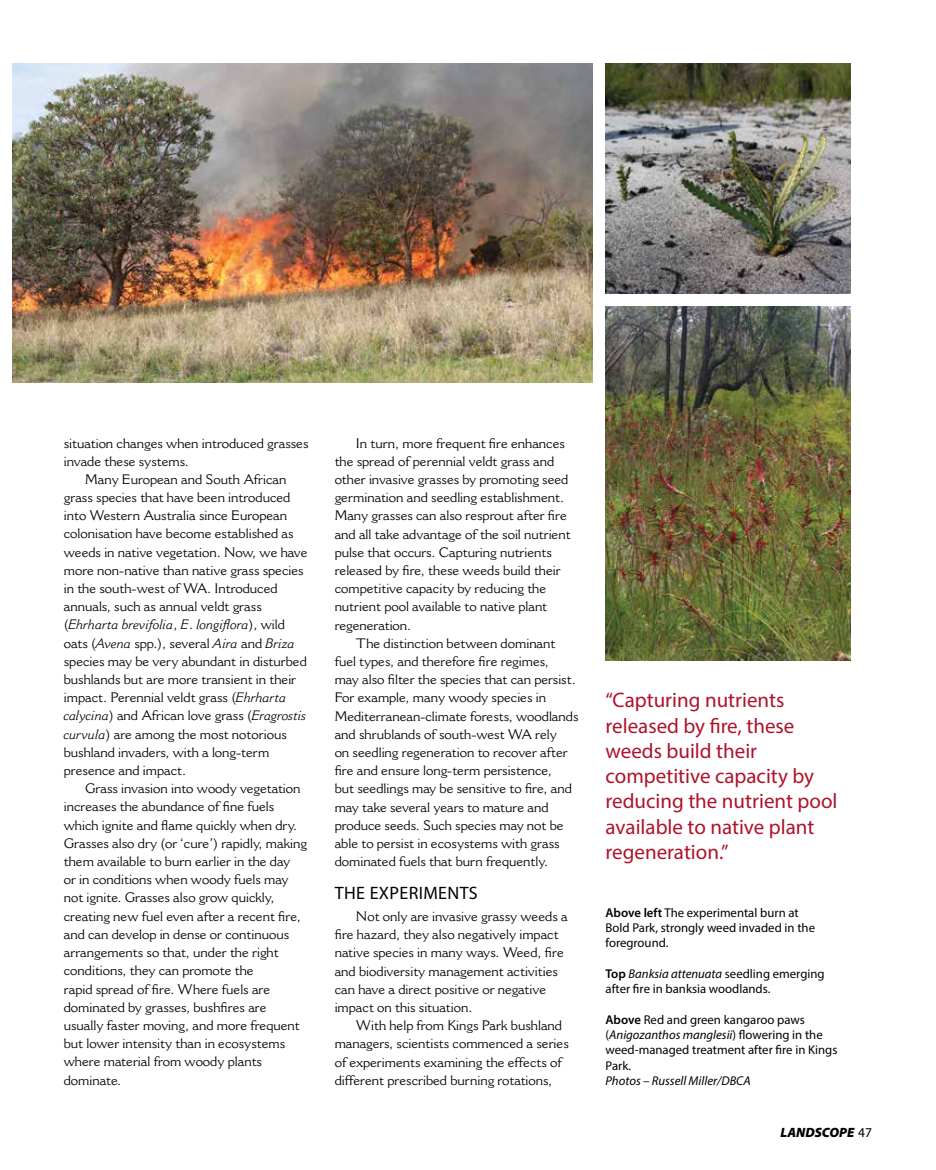
<style>
.page{position:relative;width:936px;height:1170px;background:#fff}
.page>*{position:absolute;margin:0;border:0;box-sizing:border-box;transform-origin:0 0}
.t1{font:21px/25.2px "Myriad Pro";color:#ae132a}
.t2{font:18px "Myriad Pro";letter-spacing:.02em;color:#000}
.t3{font:13.5px/18.1px "Cantoria";color:#000}
.t4{font:italic 13.5px "Cantoria";color:#000}
.t5{font:italic 900 13.5px "Myriad Pro";color:#000}
.t6{font:12.75px/15.3px "Myriad Pro";color:#000}
.t7{font:italic 12.75px "Myriad Pro";color:#000}
.s1{font-style:normal}
.s2{font-style:italic}
.s3{font-weight:600}
.s4{font-weight:400;font-style:normal}
</style>
<div class="page">
<img style="left:13px;top:64px;width:579px;height:319px">
<img style="left:605px;top:306px;width:245px;height:354px">
<img style="left:605px;top:64px;width:245px;height:229px">
<p class="t3" style="left:64px;top:433px;width:246px">situation changes when introduced grasses</p>
<p class="t3" style="left:64px;top:452px;width:127px">invade these systems.</p>
<p class="t3" style="left:85px;top:470px;width:203px">Many European and South African</p>
<p class="t3" style="left:64px;top:488px;width:228px">grass species that have been introduced</p>
<p class="t3" style="left:64px;top:506px;width:225px">into Western Australia since European</p>
<p class="t3" style="left:64px;top:524px;width:231px">colonisation have become established as</p>
<p class="t3" style="left:64px;top:543px;width:245px">weeds in native vegetation. Now, we have</p>
<p class="t3" style="left:64px;top:561px;width:241px">more non-native than native grass species</p>
<p class="t3" style="left:64px;top:579px;width:215px">in the south-west of WA. Introduced</p>
<p class="t3" style="left:64px;top:597px;width:199px">annuals, such as annual veldt grass</p>
<p class="t4" style="left:64px;top:616px;width:223px"><span class="s1">(</span>Ehrharta brevifolia<span class="s1">,</span> E<span class="s1">.</span> longiflora<span class="s1">), wild</span></p>
<p class="t3" style="left:64px;top:633px;width:232px">oats (<span class="s2">Avena</span> spp.), several <span class="s2">Aira</span> and <span class="s2">Briza</span></p>
<p class="t3" style="left:64px;top:652px;width:244px">species may be very abundant in disturbed</p>
<p class="t3" style="left:64px;top:670px;width:234px">bushlands but are more transient in their</p>
<p class="t3" style="left:64px;top:688px;width:224px">impact. Perennial veldt grass (<span class="s2">Ehrharta</span></p>
<p class="t3" style="left:64px;top:706px;width:244px"><span class="s2">calycina</span>) and African love grass (<span class="s2">Eragrostis</span></p>
<p class="t3" style="left:64px;top:724px;width:224px"><span class="s2">curvula</span>) are among the most notorious</p>
<p class="t3" style="left:64px;top:743px;width:207px">bushland invaders, with a long-term</p>
<p class="t3" style="left:64px;top:761px;width:124px">presence and impact.</p>
<p class="t3" style="left:85px;top:779px;width:217px">Grass invasion into woody vegetation</p>
<p class="t3" style="left:64px;top:797px;width:212px">increases the abundance of fine fuels</p>
<p class="t3" style="left:64px;top:815px;width:235px">which ignite and flame quickly when dry.</p>
<p class="t3" style="left:64px;top:834px;width:245px">Grasses also dry (or ‘cure’) rapidly, making</p>
<p class="t3" style="left:64px;top:852px;width:228px">them available to burn earlier in the day</p>
<p class="t3" style="left:64px;top:870px;width:226px">or in conditions when woody fuels may</p>
<p class="t3" style="left:64px;top:888px;width:212px">not ignite. Grasses also grow quickly,</p>
<p class="t3" style="left:64px;top:906px;width:238px">creating new fuel even after a recent fire,</p>
<p class="t3" style="left:64px;top:925px;width:227px">and can develop in dense or continuous</p>
<p class="t3" style="left:64px;top:943px;width:216px">arrangements so that, under the right</p>
<p class="t3" style="left:64px;top:961px;width:191px">conditions, they can promote the</p>
<p class="t3" style="left:64px;top:979px;width:208px">rapid spread of fire. Where fuels are</p>
<p class="t3" style="left:64px;top:997px;width:204px">dominated by grasses, bushfires are</p>
<p class="t3" style="left:64px;top:1016px;width:237px">usually faster moving, and more frequent</p>
<p class="t3" style="left:64px;top:1034px;width:223px">but lower intensity than in ecosystems</p>
<p class="t3" style="left:64px;top:1052px;width:200px">where material from woody plants</p>
<p class="t3" style="left:64px;top:1070px;width:59px">dominate.</p>
<p class="t3" style="left:334px;top:434px;width:237px;text-indent:21px">In turn, more frequent fire enhances the spread of perennial veldt grass and other invasive grasses by promoting seed germination and seedling establishment.<br>Many grasses can also resprout after fire and all take advantage of the soil nutrient pulse that occurs. Capturing nutrients released by fire, these weeds build their competitive capacity by reducing the nutrient pool available to native plant regeneration.</p>
<p class="t3" style="left:334px;top:634px;width:245px;text-indent:21px">The distinction between dominant fuel types, and therefore fire regimes,<br>may also filter the species that can persist.<br>For example, many woody species in Mediterranean-climate forests, woodlands and shrublands of south-west WA rely<br>on seedling regeneration to recover after fire and ensure long-term persistence,<br>but seedlings may be sensitive to fire, and may take several years to mature and produce seeds. Such species may not be able to persist in ecosystems with grass dominated fuels that burn frequently.</p>
<h2 class="t2" style="left:335px;top:881px;width:144px">THE EXPERIMENTS</h2>
<p class="t3" style="left:334px;top:907px;width:234px;text-indent:21px">Not only are invasive grassy weeds a fire hazard, they also negatively impact native species in many ways. Weed, fire and biodiversity management activities can have a direct positive or negative impact on this situation.</p>
<p class="t3" style="left:334px;top:1016px;width:236px;text-indent:21px">With help from Kings Park bushland managers, scientists commenced a series of experiments examining the effects of different prescribed burning rotations,</p>
<h1 class="t1" style="left:605px;top:687px;width:233px">“Capturing nutrients released by fire, these weeds build their competitive capacity by reducing the nutrient pool available to native plant regeneration.”</h1>
<p class="t6" style="left:605px;top:904px;width:211px"><span class="s3">Above left</span> The experimental burn at<br>Bold Park, strongly weed invaded in the foreground.</p>
<p class="t6" style="left:605px;top:965px;width:220px"><span class="s3">Top</span> <span class="s2">Banksia attenuata</span> seedling emerging after fire in banksia woodlands.</p>
<p class="t6" style="left:605px;top:1011px;width:233px"><span class="s3">Above</span> Red and green kangaroo paws (<span class="s2">Anigozanthos manglesii</span>) flowering in the weed-managed treatment after fire in Kings<br>Park.</p>
<p class="t7" style="left:605px;top:1072px;width:147px">Photos – Russell Miller/DBCA</p>
<p class="t5" style="left:780px;top:1123px;width:93px">LANDSCOPE <span class="s4">47</span></p>
</div>
